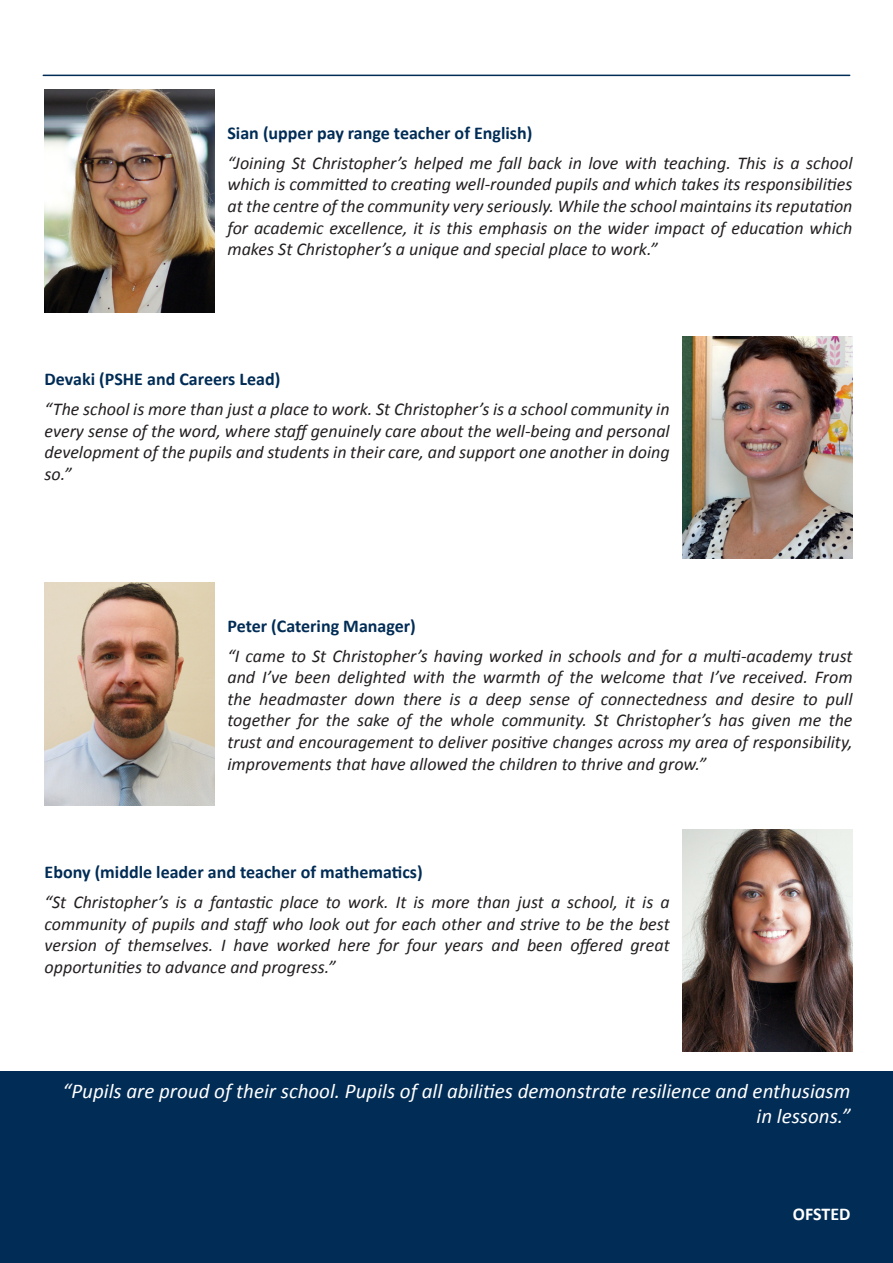
<style>
.page{position:relative;width:893px;height:1263px;background:#fff}
.page>*{position:absolute;margin:0;border:0;box-sizing:border-box;transform-origin:0 0}
.t1{font:italic 21px/25.2px "Calibri";color:#fff;text-align:right}
.t2{font:italic 18px/21.6px "Calibri";color:#231f20;text-align:justify}
.t3{font:700 18px "Calibri";color:#002c55}
.t4{font:700 18px "Calibri";color:#fff}
</style>
<div class="page">
<hr style="left:43px;top:75px;width:807px;height:1px;background:#002c55">
<div style="left:0;top:1071px;width:893px;height:192px;background:#002c55"></div>
<img style="left:45px;top:90px;width:170px;height:222px">
<img style="left:682px;top:336px;width:170px;height:223px">
<img style="left:45px;top:583px;width:170px;height:222px">
<img style="left:682px;top:829px;width:170px;height:223px">
<p class="t3" style="left:227px;top:120px;width:306px">Sian (upper pay range teacher of English)</p>
<p class="t2" style="left:227px;top:151px;width:627px">“Joining St Christopher’s helped me fall back in love with teaching. This is a school which is committed to creating well-rounded pupils and which takes its responsibilities at the centre of the community very seriously. While the school maintains its reputation for academic excellence, it is this emphasis on the wider impact of education which makes St Christopher’s a unique and special place to work.”</p>
<p class="t3" style="left:45px;top:366px;width:237px">Devaki (PSHE and Careers Lead)</p>
<p class="t2" style="left:45px;top:398px;width:627px">“The school is more than just a place to work. St Christopher’s is a school community in every sense of the word, where staff genuinely care about the well-being and personal development of the pupils and students in their care, and support one another in doing so.”</p>
<p class="t3" style="left:227px;top:613px;width:190px">Peter (Catering Manager)</p>
<p class="t2" style="left:227px;top:644px;width:627px">“I came to St Christopher’s having worked in schools and for a multi-academy trust and I’ve been delighted with the warmth of the welcome that I’ve received. From the headmaster down there is a deep sense of connectedness and desire to pull together for the sake of the whole community. St Christopher’s has given me the trust and encouragement to deliver positive changes across my area of responsibility, improvements that have allowed the children to thrive and grow.”</p>
<p class="t3" style="left:45px;top:859px;width:380px">Ebony (middle leader and teacher of mathematics)</p>
<p class="t2" style="left:45px;top:890px;width:627px">“St Christopher’s is a fantastic place to work. It is more than just a school, it is a community of pupils and staff who look out for each other and strive to be the best version of themselves. I have worked here for four years and been offered great opportunities to advance and progress.”</p>
<p class="t1" style="left:63px;top:1077px;width:789px">“Pupils are proud of their school. Pupils of all abilities demonstrate resilience and enthusiasm in lessons.”</p>
<p class="t4" style="left:793px;top:1202px;width:59px">OFSTED</p>
</div>
